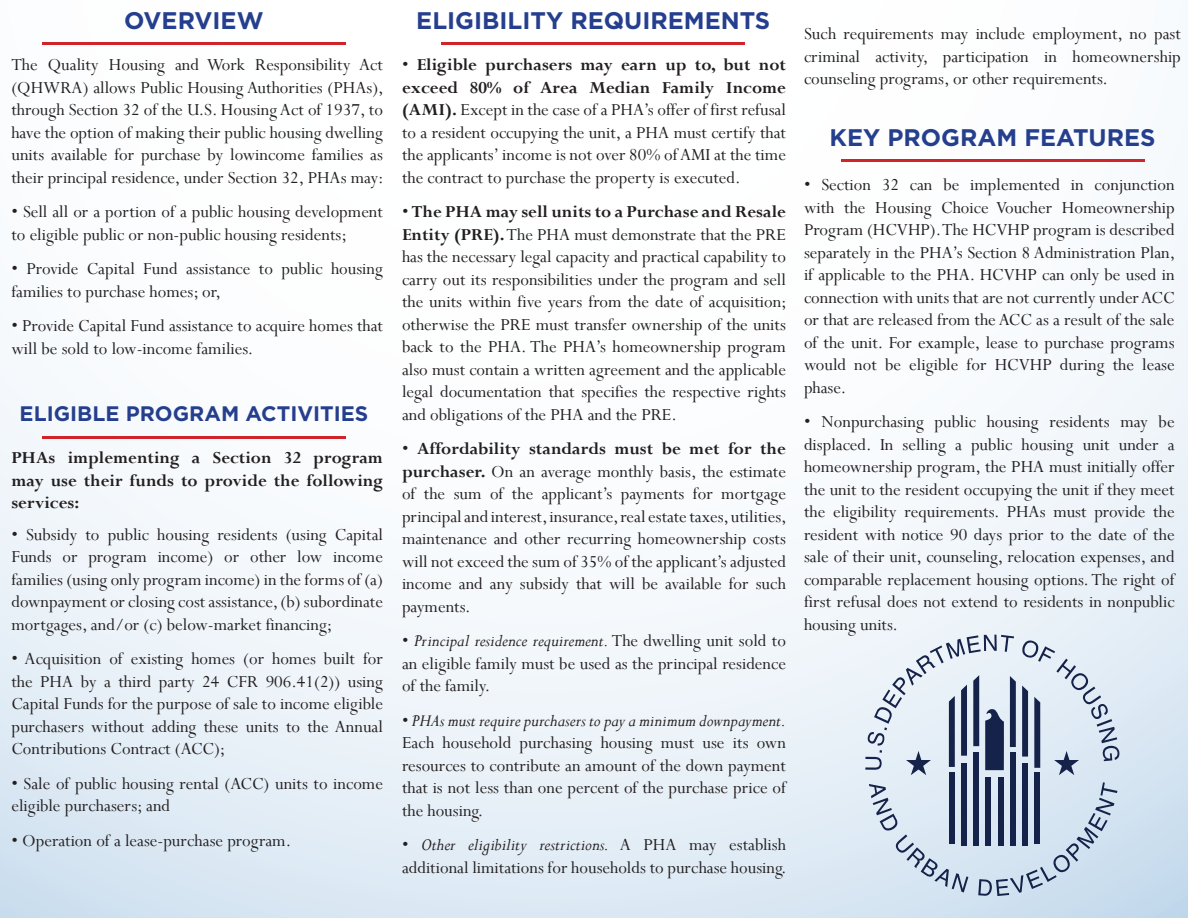
<style>
.page{position:relative;width:1188px;height:918px;background:#fff}
.page>*{position:absolute;margin:0;border:0;box-sizing:border-box;transform-origin:0 0}
.t1{font:700 24px "Gotham HTF";color:#253f8e}
.t2{font:700 21px "Gotham HTF";color:#253f8e}
.t3{font:18.75px/22.5px "Perpetua";color:#231f20;text-align:justify}
.t4{font:700 18.75px/22.5px "Perpetua";color:#231f20;text-align:justify}
.s1{font-weight:700}
.s2{font-style:italic}
</style>
<div class="page">
<div style="left:0;top:0;width:1188px;height:918px;background:linear-gradient(to bottom,#fff,#e0ecf5)"></div>
<hr style="left:42px;top:43px;width:304px;height:2px;background:#d1232a">
<hr style="left:441px;top:43px;width:304px;height:2px;background:#d1232a">
<hr style="left:42px;top:437px;width:304px;height:2px;background:#d1232a">
<hr style="left:841px;top:159px;width:303px;height:3px;background:#d1232a">
<svg style="left:869px;top:784px;width:99px;height:108px;background:#ccd9e7"></svg>
<svg style="left:978px;top:782px;width:139px;height:114px;background:#c5d5e4"></svg>
<div style="left:949px;top:772px;width:6px;height:71px;background:#152249"></div>
<svg style="left:1022px;top:640px;width:98px;height:135px;background:#c5d0de"></svg>
<div style="left:986px;top:778px;width:5px;height:68px;background:#152249"></div>
<div style="left:998px;top:778px;width:6px;height:68px;background:#152249"></div>
<div style="left:961px;top:764px;width:6px;height:82px;background:#152249"></div>
<div style="left:1022px;top:764px;width:6px;height:82px;background:#152249"></div>
<div style="left:1010px;top:752px;width:6px;height:94px;background:#152249"></div>
<div style="left:973px;top:752px;width:6px;height:94px;background:#152249"></div>
<div style="left:1034px;top:772px;width:6px;height:71px;background:#152249"></div>
<svg style="left:865px;top:635px;width:151px;height:140px;background:#bdc7d4"></svg>
<p class="t1" style="left:124px;top:7px;width:141px">OVERVIEW</p>
<p class="t3" style="left:11px;top:53px;width:374px">The Quality Housing and Work Responsibility Act (QHWRA) allows Public Housing Authorities (PHAs), through Section 32 of the U.S. Housing Act of 1937, to have the option of making their public housing dwelling units available for purchase by lowincome families as their principal residence, under Section 32, PHAs may:</p>
<p class="t3" style="left:11px;top:200px;width:373px">• Sell all or a portion of a public housing development to eligible public or non-public housing residents;</p>
<p class="t3" style="left:11px;top:257px;width:373px">• Provide Capital Fund assistance to public housing families to purchase homes; or,</p>
<p class="t3" style="left:11px;top:314px;width:373px">• Provide Capital Fund assistance to acquire homes that will be sold to low-income families.</p>
<p class="t2" style="left:20px;top:401px;width:350px">ELIGIBLE PROGRAM ACTIVITIES</p>
<p class="t4" style="left:11px;top:447px;width:373px">PHAs implementing a Section 32 program may use their funds to provide the following services:</p>
<p class="t3" style="left:11px;top:523px;width:373px">• Subsidy to public housing residents (using Capital Funds or program income) or other low income families (using only program income) in the forms of (a) downpayment or closing cost assistance, (b) subordinate mortgages, and/or (c) below-market financing;</p>
<p class="t3" style="left:11px;top:647px;width:373px">• Acquisition of existing homes (or homes built for the PHA by a third party 24 CFR 906.41(2)) using Capital Funds for the purpose of sale to income eligible purchasers without adding these units to the Annual Contributions Contract (ACC);</p>
<p class="t3" style="left:11px;top:772px;width:373px">• Sale of public housing rental (ACC) units to income eligible purchasers; and</p>
<p class="t3" style="left:11px;top:829px;width:281px">• Operation of a lease-purchase program.</p>
<p class="t1" style="left:416px;top:7px;width:356px">ELIGIBILITY REQUIREMENTS</p>
<p class="t3" style="left:402px;top:53px;width:386px">• <span class="s1">Eligible purchasers may earn up to, but not exceed 80% of Area Median Family Income (AMI).</span> Except in the case of a PHA’s offer of first refusal to a resident occupying the unit, a PHA must certify that the applicants’ income is not over 80% of AMI at the time the contract to purchase the property is executed.</p>
<p class="t3" style="left:402px;top:200px;width:386px">• <span class="s1">The PHA may sell units to a Purchase and Resale Entity (PRE).</span> The PHA must demonstrate that the PRE has the necessary legal capacity and practical capability to carry out its responsibilities under the program and sell the units within five years from the date of acquisition; otherwise the PRE must transfer ownership of the units back to the PHA. The PHA’s homeownership program also must contain a written agreement and the applicable legal documentation that specifies the respective rights and obligations of the PHA and the PRE.</p>
<p class="t3" style="left:402px;top:437px;width:386px">• <span class="s1">Affordability standards must be met for the purchaser.</span> On an average monthly basis, the estimate of the sum of the applicant’s payments for mortgage principal and interest, insurance, real estate taxes, utilities, maintenance and other recurring homeownership costs will not exceed the sum of 35% of the applicant’s adjusted income and any subsidy that will be available for such payments.</p>
<p class="t3" style="left:402px;top:629px;width:385px">• <span class="s2">Principal residence requirement.</span> The dwelling unit sold to an eligible family must be used as the principal residence of the family.</p>
<p class="t3" style="left:402px;top:709px;width:386px">• <span class="s2">PHAs must require purchasers to pay a minimum downpayment.<br></span>Each household purchasing housing must use its own resources to contribute an amount of the down payment that is not less than one percent of the purchase price of the housing.</p>
<p class="t3" style="left:402px;top:833px;width:386px">• <span class="s2">Other eligibility restrictions.</span> A PHA may establish additional limitations for households to purchase housing.</p>
<p class="t3" style="left:804px;top:22px;width:378px">Such requirements may include employment, no past criminal activity, participation in homeownership counseling programs, or other requirements.</p>
<p class="t1" style="left:830px;top:123px;width:328px">KEY PROGRAM FEATURES</p>
<p class="t3" style="left:804px;top:173px;width:373px">• Section 32 can be implemented in conjunction with the Housing Choice Voucher Homeownership Program (HCVHP). The HCVHP program is described separately in the PHA’s Section 8 Administration Plan, if applicable to the PHA. HCVHP can only be used in connection with units that are not currently under ACC or that are released from the ACC as a result of the sale of the unit. For example, lease to purchase programs would not be eligible for HCVHP during the lease phase.</p>
<p class="t3" style="left:804px;top:410px;width:372px">• Nonpurchasing public housing residents may be displaced. In selling a public housing unit under a homeownership program, the PHA must initially offer the unit to the resident occupying the unit if they meet the eligibility requirements. PHAs must provide the resident with notice 90 days prior to the date of the sale of their unit, counseling, relocation expenses, and comparable replacement housing options. The right of first refusal does not extend to residents in nonpublic housing units.</p>
</div>
